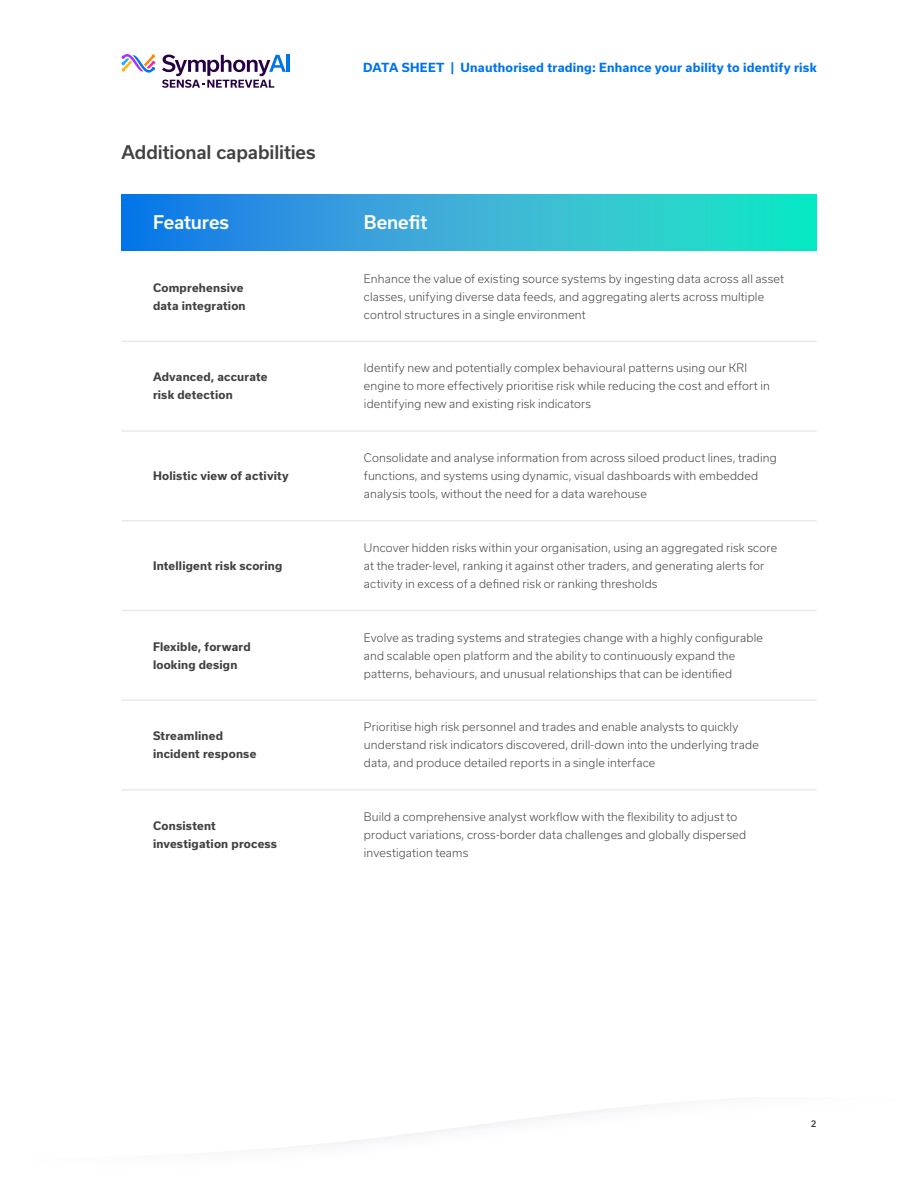
<style>
.page{position:relative;width:918px;height:1188px;background:#fff}
.page>*{position:absolute;margin:0;border:0;box-sizing:border-box;transform-origin:0 0}
.t1{font:500 18px "Usual";letter-spacing:-.005em;color:#414141}
.H1_-_White__no_Rule{font:500 18px "Usual";letter-spacing:-.005em;color:#fff}
.Page_Title__Running{font:700 12px "Usual";letter-spacing:.015em;color:#0074e8}
.Body_Copy{font:300 11.25px/18px "Usual";letter-spacing:.015em;color:#414141}
.Body_Copy-2{font:700 11.25px/18px "Usual";letter-spacing:.02em;color:#414141}
.Page_No{font:500 9px "Usual";color:#414141}
</style>
<div class="page">
<svg style="left:122px;top:194px;width:695px;height:57px"></svg>
<svg style="left:122px;top:54px;width:33px;height:19px"></svg>
<hr style="left:287px;top:55px;width:3px;height:17px;background:#0074e8">
<svg style="left:162px;top:55px;width:124px;height:33px"></svg>
<hr style="left:122px;top:341px;width:695px;height:1px;background:#eaeaea">
<hr style="left:122px;top:430px;width:695px;height:2px;background:#eaeaea">
<hr style="left:122px;top:520px;width:695px;height:2px;background:#eaeaea">
<hr style="left:122px;top:610px;width:695px;height:1px;background:#eaeaea">
<hr style="left:122px;top:699px;width:695px;height:2px;background:#eaeaea">
<hr style="left:122px;top:789px;width:695px;height:2px;background:#eaeaea">
<h1 class="t1" style="left:122px;top:142px;width:196px">Additional capabilities</h1>
<p class="Page_Title__Running" style="left:363px;top:61px;width:455px">DATA SHEET | Unauthorised trading: Enhance your ability to identify risk</p>
<p class="H1_-_White__no_Rule" style="left:153px;top:212px;width:78px">Features</p>
<p class="H1_-_White__no_Rule" style="left:364px;top:212px;width:65px">Benefit</p>
<p class="Body_Copy-2" style="left:153px;top:278px;width:94px">Comprehensive data integration</p>
<p class="Body_Copy-2" style="left:153px;top:368px;width:116px">Advanced, accurate risk detection</p>
<p class="Body_Copy-2" style="left:153px;top:467px;width:137px">Holistic view of activity</p>
<p class="Body_Copy-2" style="left:153px;top:557px;width:131px">Intelligent risk scoring</p>
<p class="Body_Copy-2" style="left:153px;top:637px;width:99px">Flexible, forward looking design</p>
<p class="Body_Copy-2" style="left:153px;top:727px;width:105px">Streamlined incident response</p>
<p class="Body_Copy-2" style="left:153px;top:817px;width:126px">Consistent investigation process</p>
<p class="Body_Copy" style="left:364px;top:269px;width:422px">Enhance the value of existing source systems by ingesting data across all asset classes, unifying diverse data feeds, and aggregating alerts across multiple control structures in a single environment</p>
<p class="Body_Copy" style="left:364px;top:359px;width:407px">Identify new and potentially complex behavioural patterns using our KRI engine to more effectively prioritise risk while reducing the cost and effort in identifying new and existing risk indicators</p>
<p class="Body_Copy" style="left:364px;top:449px;width:414px">Consolidate and analyse information from across siloed product lines, trading functions, and systems using dynamic, visual dashboards with embedded analysis tools, without the need for a data warehouse</p>
<p class="Body_Copy" style="left:364px;top:539px;width:415px">Uncover hidden risks within your organisation, using an aggregated risk score at the trader-level, ranking it against other traders, and generating alerts for activity in excess of a defined risk or ranking thresholds</p>
<p class="Body_Copy" style="left:364px;top:628px;width:400px">Evolve as trading systems and strategies change with a highly configurable and scalable open platform and the ability to continuously expand the patterns, behaviours, and unusual relationships that can be identified</p>
<p class="Body_Copy" style="left:364px;top:718px;width:396px">Prioritise high risk personnel and trades and enable analysts to quickly understand risk indicators discovered, drill-down into the underlying trade data, and produce detailed reports in a single interface</p>
<p class="Body_Copy" style="left:364px;top:808px;width:384px">Build a comprehensive analyst workflow with the flexibility to adjust to product variations, cross-border data challenges and globally dispersed investigation teams</p>
<p class="Page_No" style="left:811px;top:1119px;width:7px">2</p>
</div>
